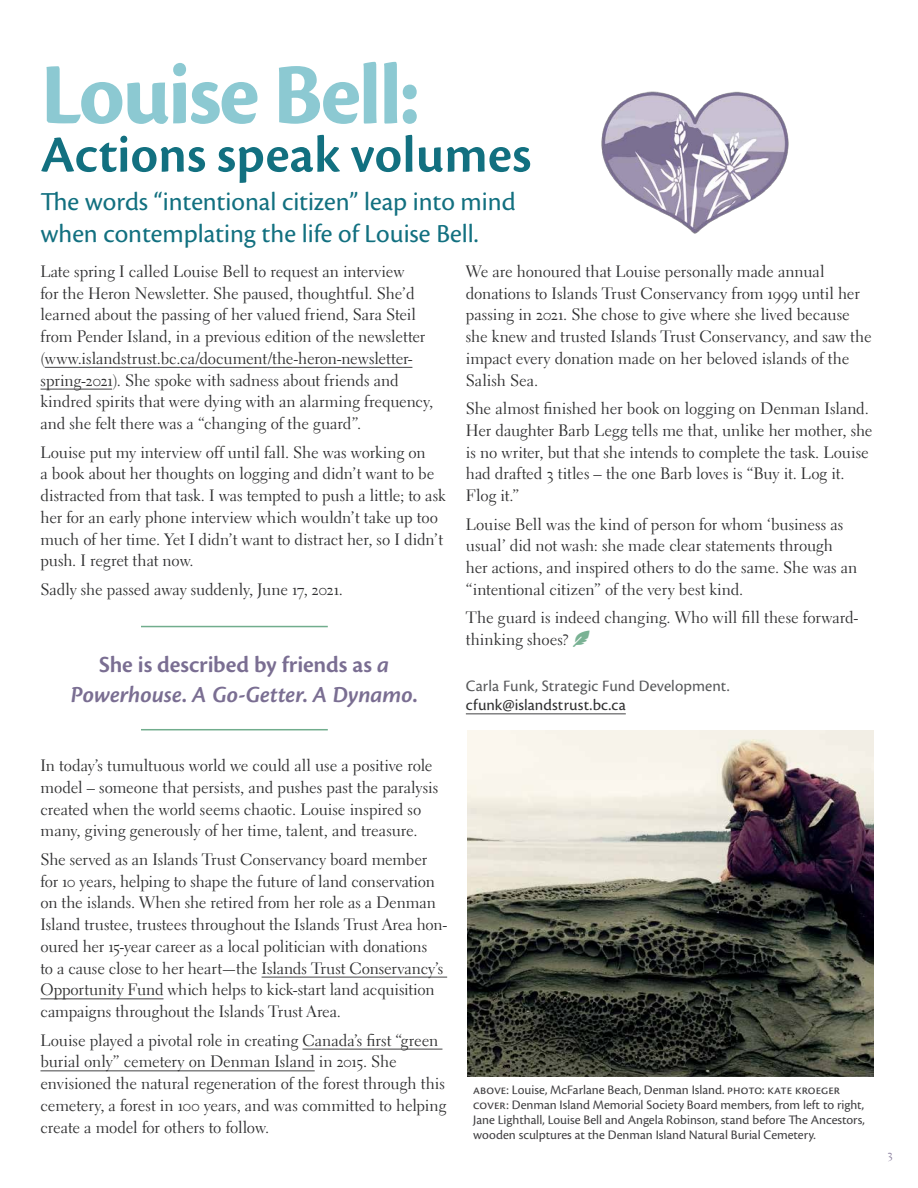
<style>
.page{position:relative;width:918px;height:1188px;background:#fff}
.page>*{position:absolute;margin:0;border:0;box-sizing:border-box;transform-origin:0 0}
.t1{font:700 90px "Cronos Pro";letter-spacing:-.03em;color:#8cc9d2}
.t2{font:600 54px "Cronos Pro";color:#127080}
.t3{font:27px/32.4px "Cronos Pro";color:#127080}
.t4{font:600 24px/30px "Cronos Pro";letter-spacing:-.005em;color:#7a6e92;text-align:center}
.t5{font:16.5px/21.8px "Electra LT Std";letter-spacing:-.005em;color:#2e2e2f}
.t6{font:16.5px "Cronos Pro";color:#58595b}
.t7{font:16.5px "Cronos Pro";color:#2e2e2f}
.t8{font:13.5px/15px "Cronos Pro";color:#414042}
.t9{font:12px "Electra LT Std";color:#827798}
.s1{font-style:italic}
.s2{color:#7ab294}
</style>
<div class="page">
<hr style="left:45px;top:367px;width:367px;height:1px;background:#434345">
<hr style="left:40px;top:389px;width:72px;height:1px;background:#434345">
<hr style="left:262px;top:977px;width:185px;height:1px;background:#434345">
<hr style="left:40px;top:999px;width:124px;height:1px;background:#434345">
<hr style="left:303px;top:1049px;width:139px;height:1px;background:#434345">
<hr style="left:40px;top:1071px;width:275px;height:1px;background:#434345">
<hr style="left:466px;top:714px;width:160px;height:1px;background:#434345">
<img style="left:467px;top:730px;width:406px;height:347px">
<hr style="left:141px;top:626px;width:187px;height:1px;background:#71ad8d">
<hr style="left:141px;top:729px;width:187px;height:1px;background:#71ad8d">
<img style="left:601px;top:91px;width:188px;height:143px">
<h1 class="t1" style="left:40px;top:43px;width:381px">Louise Bell:</h1>
<h2 class="t2" style="left:40px;top:124px;width:492px">Actions speak volumes</h2>
<h3 class="t3" style="left:40px;top:185px;width:477px">The words “intentional citizen” leap into mind when contemplating the life of Louise Bell.</h3>
<p class="t5" style="left:40px;top:260px;width:394px">Late spring I called Louise Bell to request an interview<br>for the Heron Newsletter. She paused, thoughtful. She’d learned about the passing of her valued friend, Sara Steil from Pender Island, in a previous edition of the newsletter (www.islandstrust.bc.ca/document/the-heron-newsletter&shy;spring-2021). She spoke with sadness about friends and kindred spirits that were dying with an alarming frequency, and she felt there was a “changing of the guard”.</p>
<p class="t5" style="left:40px;top:441px;width:407px">Louise put my interview off until fall. She was working on<br>a book about her thoughts on logging and didn’t want to be distracted from that task. I was tempted to push a little; to ask her for an early phone interview which wouldn’t take up too much of her time. Yet I didn’t want to distract her, so I didn’t push. I regret that now.</p>
<p class="t5" style="left:40px;top:578px;width:304px">Sadly she passed away suddenly, June 17, 2021.</p>
<h3 class="t4" style="left:71px;top:650px;width:348px">She is described by friends as <span class="s1">a<br>Powerhouse</span>. <span class="s1">A Go-Getter</span>. <span class="s1">A Dynamo</span>.</h3>
<p class="t5" style="left:466px;top:260px;width:407px">We are honoured that Louise personally made annual donations to Islands Trust Conservancy from 1999 until her passing in 2021. She chose to give where she lived because she knew and trusted Islands Trust Conservancy, and saw the impact every donation made on her beloved islands of the Salish Sea.</p>
<p class="t5" style="left:466px;top:398px;width:408px">She almost finished her book on logging on Denman Island.<br>Her daughter Barb Legg tells me that, unlike her mother, she is no writer, but that she intends to complete the task. Louise had drafted 3 titles – the one Barb loves is “Buy it. Log it.<br>Flog it.”</p>
<p class="t5" style="left:466px;top:513px;width:393px">Louise Bell was the kind of person for whom ‘business as usual’ did not wash: she made clear statements through her actions, and inspired others to do the same. She was an “intentional citizen” of the very best kind.</p>
<p class="t5" style="left:466px;top:607px;width:394px">The guard is indeed changing. Who will fill these forward&shy;thinking shoes? <span class="s2">▼●▼</span></p>
<p class="t6" style="left:466px;top:676px;width:265px">Carla Funk, Strategic Fund Development.</p>
<p class="t7" style="left:466px;top:696px;width:161px">cfunk@islandstrust.bc.ca</p>
<p class="t5" style="left:40px;top:755px;width:399px">In today’s tumultuous world we could all use a positive role model – someone that persists, and pushes past the paralysis created when the world seems chaotic. Louise inspired so many, giving generously of her time, talent, and treasure.</p>
<p class="t5" style="left:40px;top:848px;width:408px">She served as an Islands Trust Conservancy board member for 10 years, helping to shape the future of land conservation on the islands. When she retired from her role as a Denman Island trustee, trustees throughout the Islands Trust Area hon&shy;oured her 15-year career as a local politician with donations<br>to a cause close to her heart—the Islands Trust Conservancy’s Opportunity Fund which helps to kick-start land acquisition campaigns throughout the Islands Trust Area.</p>
<p class="t5" style="left:40px;top:1029px;width:407px">Louise played a pivotal role in creating Canada’s first “green burial only” cemetery on Denman Island in 2015. She envisioned the natural regeneration of the forest through this cemetery, a forest in 100 years, and was committed to helping create a model for others to follow.</p>
<p class="t8" style="left:473px;top:1082px;width:393px">above: Louise, McFarlane Beach, Denman Island. Photo: Kate kroeger cover: Denman Island Memorial Society Board members, from left to right, Jane Lighthall, Louise Bell and Angela Robinson, stand before The Ancestors, wooden sculptures at the Denman Island Natural Burial Cemetery.</p>
<p class="t9" style="left:887px;top:1147px;width:7px">3</p>
</div>
